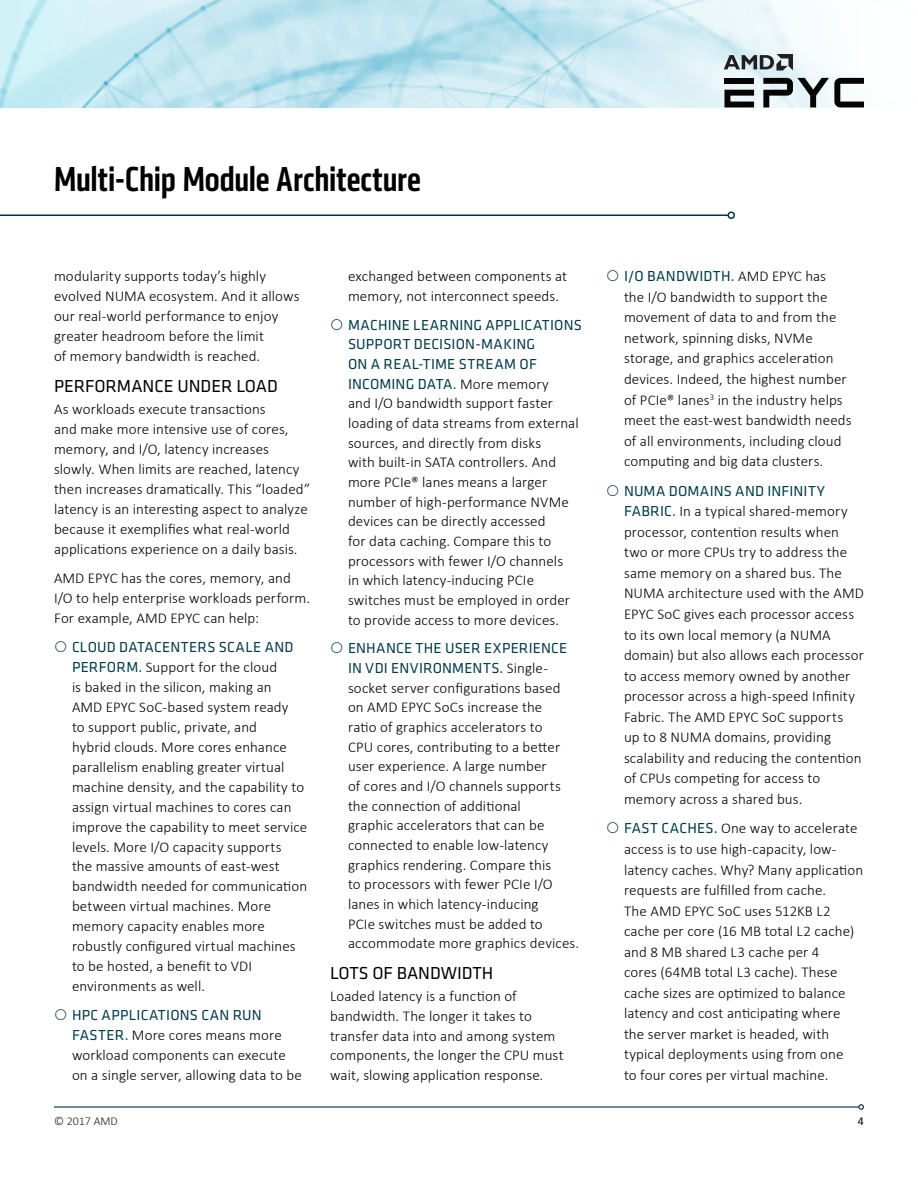
<style>
.page{position:relative;width:918px;height:1188px;background:#fff}
.page>*{position:absolute;margin:0;border:0;box-sizing:border-box;transform-origin:0 0}
.t1{font:500 36px "Klavika Condensed";color:#000001}
.Subhead_2{font:18px "Klavika";color:#000001}
.Body_1{font:300 15px/20.5px "Calibri";letter-spacing:.005em;color:#000001}
.t2{font:300 12px "Calibri";color:#231f20}
.t3{font:12px "Calibri";color:#000001}
.s1{font-family:"Klavika";font-weight:400;color:#013b4a}
</style>
<div class="page">
<hr style="left:0;top:214px;width:728px;height:2px;background:#003543">
<div style="left:728px;top:212px;width:7px;height:7px;border:2px solid #003543;border-radius:50%"></div>
<hr style="left:54px;top:1106px;width:805px;height:2px;background:#003543">
<svg style="left:858px;top:1104px;width:6px;height:6px"></svg>
<img style="left:0;top:0;width:864px;height:108px">
<svg style="left:724px;top:54px;width:69px;height:17px"></svg>
<div style="left:725px;top:78px;width:29px;height:6px;background:#050504"></div>
<svg style="left:725px;top:90px;width:29px;height:17px"></svg>
<svg style="left:763px;top:78px;width:101px;height:29px"></svg>
<h1 class="t1" style="left:54px;top:156px;width:369px">Multi-Chip Module Architecture</h1>
<p class="Body_1" style="left:54px;top:266px;width:247px;line-height:20px">modularity supports today’s highly evolved NUMA ecosystem. And it allows our real-world performance to enjoy greater headroom before the limit<br>of memory bandwidth is reached.</p>
<p class="Subhead_2" style="left:54px;top:374px;width:225px">PERFORMANCE UNDER LOAD</p>
<p class="Body_1" style="left:54px;top:399px;width:258px;line-height:20px">As workloads execute transactions<br>and make more intensive use of cores, memory, and I/O, latency increases slowly. When limits are reached, latency then increases dramatically. This “loaded” latency is an interesting aspect to analyze because it exemplifies what real-world applications experience on a daily basis.</p>
<p class="Body_1" style="left:54px;top:567px;width:258px;line-height:20px">AMD EPYC has the cores, memory, and<br>I/O to help enterprise workloads perform.<br>For example, AMD EPYC can help:</p>
<p class="Body_1" style="left:72px;top:636px;width:237px;line-height:20px"><span class="s1">CLOUD DATACENTERS SCALE AND PERFORM.</span> Support for the cloud<br>is baked in the silicon, making an<br>AMD EPYC SoC-based system ready<br>to support public, private, and<br>hybrid clouds. More cores enhance parallelism enabling greater virtual machine density, and the capability to assign virtual machines to cores can improve the capability to meet service levels. More I/O capacity supports<br>the massive amounts of east-west bandwidth needed for communication between virtual machines. More memory capacity enables more robustly configured virtual machines to be hosted, a benefit to VDI environments as well.</p>
<p class="Body_1" style="left:72px;top:1004px;width:231px;line-height:20px"><span class="s1">HPC APPLICATIONS CAN RUN<br>FASTER.</span> More cores means more workload components can execute on a single server, allowing data to be</p>
<p class="Body_1" style="left:348px;top:266px;width:221px;line-height:19.6px">exchanged between components at memory, not interconnect speeds.</p>
<p class="Body_1" style="left:348px;top:314px;width:235px;line-height:19.6px"><span class="s1">MACHINE LEARNING APPLICATIONS<br>SUPPORT DECISION-MAKING<br>ON A REAL-TIME STREAM OF<br>INCOMING DATA.</span> More memory<br>and I/O bandwidth support faster loading of data streams from external sources, and directly from disks<br>with built-in SATA controllers. And more PCIe® lanes means a larger number of high-performance NVMe devices can be directly accessed<br>for data caching. Compare this to processors with fewer I/O channels<br>in which latency-inducing PCIe switches must be employed in order to provide access to more devices.</p>
<p class="Body_1" style="left:348px;top:638px;width:233px;line-height:19.6px"><span class="s1">ENHANCE THE USER EXPERIENCE<br>IN VDI ENVIRONMENTS.</span> Single&shy;socket server configurations based on AMD EPYC SoCs increase the<br>ratio of graphics accelerators to<br>CPU cores, contributing to a better user experience. A large number<br>of cores and I/O channels supports the connection of additional<br>graphic accelerators that can be connected to enable low-latency graphics rendering. Compare this<br>to processors with fewer PCIe I/O lanes in which latency-inducing<br>PCIe switches must be added to accommodate more graphics devices.</p>
<p class="Subhead_2" style="left:330px;top:961px;width:165px">LOTS OF BANDWIDTH</p>
<p class="Body_1" style="left:330px;top:986px;width:235px;line-height:19.6px">Loaded latency is a function of bandwidth. The longer it takes to transfer data into and among system components, the longer the CPU must wait, slowing application response.</p>
<p class="Body_1" style="left:624px;top:265px;width:229px"><span class="s1">I/O BANDWIDTH.</span> AMD EPYC has<br>the I/O bandwidth to support the movement of data to and from the network, spinning disks, NVMe storage, and graphics acceleration devices. Indeed, the highest number of PCIe® lanes<sup>3</sup> in the industry helps meet the east-west bandwidth needs of all environments, including cloud computing and big data clusters.</p>
<p class="Body_1" style="left:624px;top:480px;width:241px"><span class="s1">NUMA DOMAINS AND INFINITY FABRIC.</span> In a typical shared-memory processor, contention results when two or more CPUs try to address the same memory on a shared bus. The NUMA architecture used with the AMD EPYC SoC gives each processor access to its own local memory (a NUMA domain) but also allows each processor to access memory owned by another processor across a high-speed Infinity Fabric. The AMD EPYC SoC supports<br>up to 8 NUMA domains, providing scalability and reducing the contention of CPUs competing for access to memory across a shared bus.</p>
<p class="Body_1" style="left:624px;top:817px;width:241px"><span class="s1">FAST CACHES.</span> One way to accelerate access is to use high-capacity, low&shy;latency caches. Why? Many application requests are fulfilled from cache.<br>The AMD EPYC SoC uses 512KB L2 cache per core (16 MB total L2 cache) and 8 MB shared L3 cache per 4<br>cores (64MB total L3 cache). These cache sizes are optimized to balance latency and cost anticipating where the server market is headed, with typical deployments using from one<br>to four cores per virtual machine.</p>
<p class="t2" style="left:54px;top:1114px;width:65px">© 2017 AMD</p>
<p class="t3" style="left:858px;top:1113px;width:8px">4</p>
</div>
